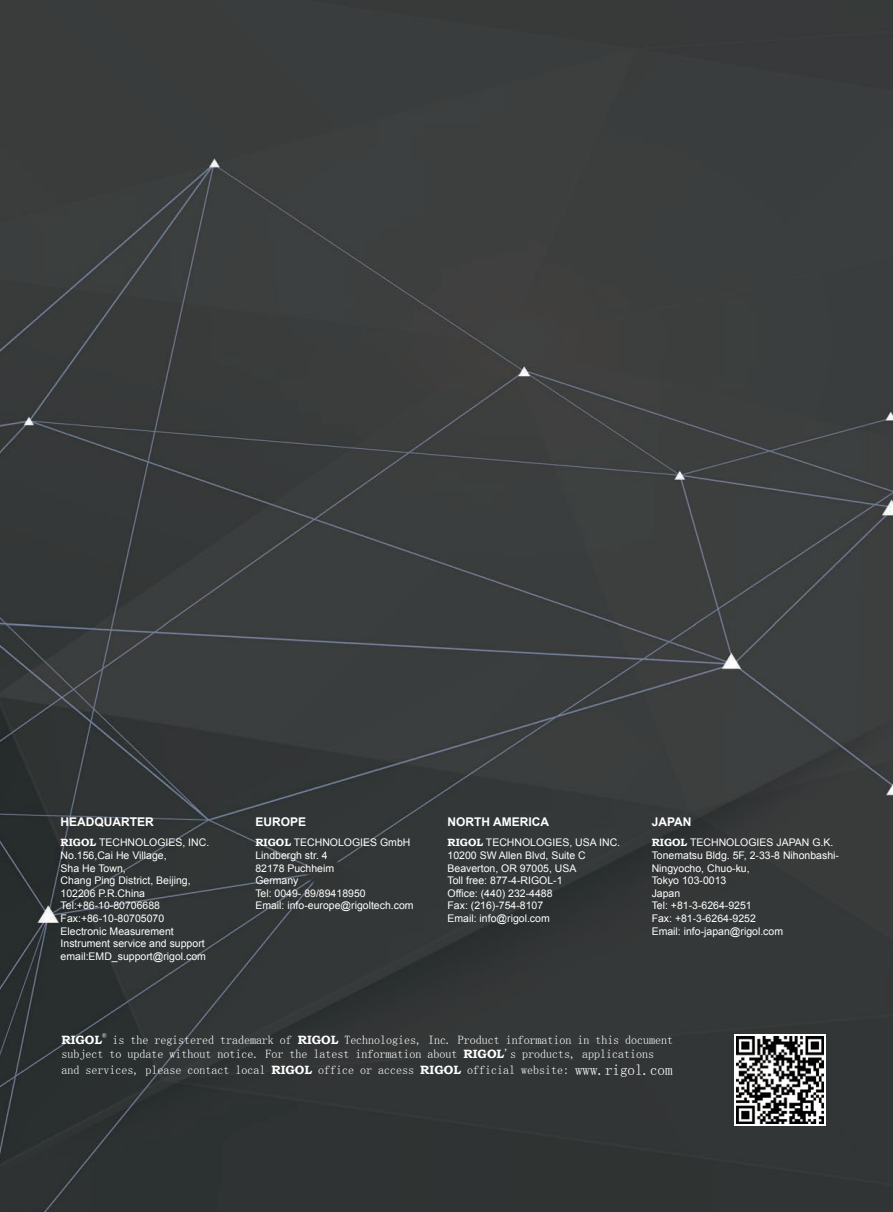
<style>
.page{position:relative;width:893px;height:1212px;background:#fff}
.page>*{position:absolute;margin:0;border:0;box-sizing:border-box;transform-origin:0 0}
.t1{font:12px/14.4px "Sim Sun";color:#fff}
.t2{font:700 12px "Arial";color:#fff}
.t3{font:10.5px/12.6px "Arial";color:#fff}
.s1{font-family:"Bookman Old Style";font-weight:700}
.s2{font-size:15px}
</style>
<div class="page">
<img style="left:0;top:0;width:893px;height:1212px">
<svg style="left:735px;top:1034px;width:91px;height:92px"></svg>
<img style="left:737px;top:1037px;width:87px;height:87px">
<p class="t2" style="left:61px;top:813px;width:95px">HEADQUARTER</p>
<p class="t3" style="left:61px;top:836px;width:150px"><span class="s1">RIGOL</span> TECHNOLOGIES, INC.<br>No.156,Cai He Village,<br>Sha He Town,<br>Chang Ping District, Beijing,<br>102206 P.R.China<br>Tel:+86-10-80706688<br>Fax:+86-10-80705070<br>Electronic Measurement<br>Instrument service and support email:EMD_support@rigol.com</p>
<p class="t2" style="left:255px;top:813px;width:52px">EUROPE</p>
<p class="t3" style="left:255px;top:836px;width:160px"><span class="s1">RIGOL</span> TECHNOLOGIES GmbH<br>Lindbergh str. 4<br>82178 Puchheim<br>Germany<br>Tel: 0049- 89/89418950<br>Email: info-europe@rigoltech.com</p>
<p class="t2" style="left:448px;top:813px;width:103px">NORTH AMERICA</p>
<p class="t3" style="left:448px;top:836px;width:174px"><span class="s1">RIGOL</span> TECHNOLOGIES, USA INC.<br>10200 SW Allen Blvd, Suite C<br>Beaverton, OR 97005, USA<br>Toll free: 877-4-RIGOL-1<br>Office: (440) 232-4488<br>Fax: (216)-754-8107<br>Email: info@rigol.com</p>
<p class="t2" style="left:652px;top:813px;width:41px">JAPAN</p>
<p class="t3" style="left:652px;top:836px;width:189px"><span class="s1">RIGOL</span> TECHNOLOGIES JAPAN G.K.<br>Tonematsu Bldg. 5F, 2-33-8 Nihonbashi-<br>Ningyocho, Chuo-ku,<br>Tokyo 103-0013<br>Japan<br>Tel: +81-3-6264-9251<br>Fax: +81-3-6264-9252<br>Email: info-japan@rigol.com</p>
<p class="t1" style="left:61px;top:1032px;width:613px"><span class="s1">RIGOL</span><sup>®</sup> is the registered trademark of <span class="s1">RIGOL</span> Technologies, Inc. Product information in this document subject to update without notice. For the latest information about <span class="s1">RIGOL</span>'s products, applications</p>
<p class="t1" style="left:61px;top:1063px;width:613px">and services, please contact local <span class="s1">RIGOL</span> office or access <span class="s1">RIGOL</span> official website: <span class="s2">www.rigol.com</span></p>
</div>
